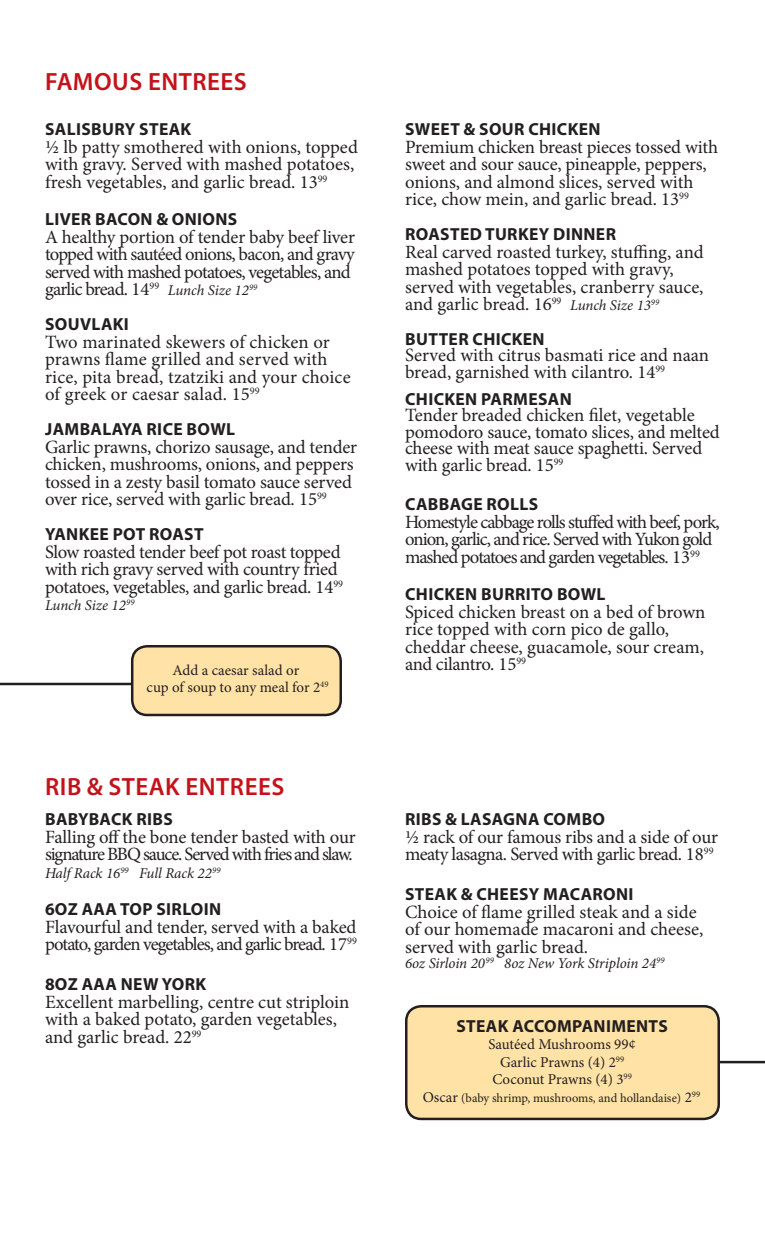
<style>
.page{position:relative;width:765px;height:1260px;background:#fff}
.page>*{position:absolute;margin:0;border:0;box-sizing:border-box;transform-origin:0 0}
.Headers{font:600 25px "Myriad Pro";letter-spacing:.02em;color:#c4121a}
.t1{font:18.75px/17.5px "Minion Pro";letter-spacing:-.01em;color:#231f20}
.t2{font:18.75px/17.5px "Minion Pro";letter-spacing:-.035em;color:#231f20}
.t3{font:18.75px/17.5px "Minion Pro";letter-spacing:.01em;color:#231f20}
.t4{font:18.75px/17.5px "Minion Pro";letter-spacing:-.05em;color:#231f20}
.t5{font:18.75px/17.5px "Minion Pro";letter-spacing:-.04em;color:#231f20}
.t6{font:18.75px/17.5px "Minion Pro";letter-spacing:-.045em;color:#231f20}
.Sub_Head{font:700 17.5px "Myriad Pro";letter-spacing:.02em;color:#231f20}
.t7{font:15px/17.5px "Minion Pro";letter-spacing:-.005em;color:#231f20;text-align:center}
.t8{font:italic 15px "Minion Pro";letter-spacing:-.01em;color:#231f20}
.t9{font:12.5px "Minion Pro";letter-spacing:-.005em;color:#231f20}
.s1{font-style:italic;font-size:15px}
.s2{font-size:15px}
</style>
<div class="page">
<hr style="left:686px;top:1061px;width:79px;height:2px;background:#231f20">
<div style="left:406px;top:1006px;width:313px;height:113px;background:#ffe2a5;border-radius:15px"></div>
<div style="left:405px;top:1005px;width:315px;height:115px;border:2px solid #231f20;border-radius:15px"></div>
<hr style="left:0;top:683px;width:307px;height:2px;background:#231f20">
<div style="left:132px;top:646px;width:209px;height:69px;background:#ffe2a5;border-radius:15px"></div>
<div style="left:131px;top:645px;width:211px;height:71px;border:2px solid #231f20;border-radius:15px"></div>
<p class="Headers" style="left:45px;top:66px;width:203px">FAMOUS ENTREES</p>
<p class="Sub_Head" style="left:45px;top:118px;width:148px">SALISBURY STEAK</p>
<p class="t1" style="left:45px;top:138px;width:314px">½ lb patty smothered with onions, topped with gravy. Served with mashed potatoes, fresh vegetables, and garlic bread. 13<sup>99</sup></p>
<p class="Sub_Head" style="left:45px;top:208px;width:194px">LIVER BACON &amp; ONIONS</p>
<p class="t2" style="left:45px;top:228px;width:312px">A healthy portion of tender baby beef liver topped with sautéed onions, bacon, and gravy served with mashed potatoes, vegetables, and garlic bread. 14<sup>99</sup> <span class="s1">Lunch Size 12</span><sup>99</sup></p>
<p class="Sub_Head" style="left:45px;top:313px;width:85px">SOUVLAKI</p>
<p class="t3" style="left:45px;top:333px;width:307px">Two marinated skewers of chicken or prawns flame grilled and served with rice, pita bread, tzatziki and your choice of greek or caesar salad. 15<sup>99</sup></p>
<p class="Sub_Head" style="left:45px;top:418px;width:192px">JAMBALAYA RICE BOWL</p>
<p class="t1" style="left:45px;top:438px;width:314px">Garlic prawns, chorizo sausage, and tender chicken, mushrooms, onions, and peppers tossed in a zesty basil tomato sauce served over rice, served with garlic bread. 15<sup>99</sup></p>
<p class="Sub_Head" style="left:45px;top:523px;width:160px">YANKEE POT ROAST</p>
<p class="t1" style="left:45px;top:543px;width:300px">Slow roasted tender beef pot roast topped with rich gravy served with country fried potatoes, vegetables, and garlic bread. 14<sup>99</sup></p>
<p class="t8" style="left:45px;top:595px;width:91px">Lunch Size 12<sup>99</sup></p>
<p class="t7" style="left:147px;top:661px;width:184px">Add a caesar salad or<br>cup of soup to any meal for 2<sup>49</sup></p>
<p class="Headers" style="left:45px;top:771px;width:241px">RIB &amp; STEAK ENTREES</p>
<p class="Sub_Head" style="left:45px;top:808px;width:129px">BABYBACK RIBS</p>
<p class="t6" style="left:45px;top:828px;width:312px">Falling off the bone tender basted with our signature BBQ sauce. Served with fries and slaw.</p>
<p class="t8" style="left:45px;top:862px;width:177px">Half Rack 16<sup>99</sup> Full Rack 22<sup>99</sup></p>
<p class="Sub_Head" style="left:45px;top:898px;width:178px">6OZ AAA TOP SIRLOIN</p>
<p class="t5" style="left:45px;top:918px;width:313px">Flavourful and tender, served with a baked potato, garden vegetables, and garlic bread. 17<sup>99</sup></p>
<p class="Sub_Head" style="left:45px;top:973px;width:163px">8OZ AAA NEW YORK</p>
<p class="t1" style="left:45px;top:993px;width:306px">Excellent marbelling, centre cut striploin with a baked potato, garden vegetables, and garlic bread. 22<sup>99</sup></p>
<p class="Sub_Head" style="left:405px;top:118px;width:197px">SWEET &amp; SOUR CHICKEN</p>
<p class="t1" style="left:405px;top:138px;width:315px">Premium chicken breast pieces tossed with sweet and sour sauce, pineapple, peppers, onions, and almond slices, served with rice, chow mein, and garlic bread. 13<sup>99</sup></p>
<p class="Sub_Head" style="left:405px;top:223px;width:212px">ROASTED TURKEY DINNER</p>
<p class="t1" style="left:405px;top:243px;width:300px">Real carved roasted turkey, stuffing, and mashed potatoes topped with gravy, served with vegetables, cranberry sauce, and garlic bread. 16<sup>99</sup> <span class="s1">Lunch Size 13</span><sup>99</sup></p>
<p class="Sub_Head" style="left:405px;top:328px;width:141px">BUTTER CHICKEN</p>
<p class="t1" style="left:405px;top:347px;width:306px;line-height:16.2px">Served with citrus basmati rice and naan bread, garnished with cilantro. 14<sup>99</sup></p>
<p class="Sub_Head" style="left:405px;top:388px;width:168px">CHICKEN PARMESAN</p>
<p class="t1" style="left:405px;top:407px;width:316px;line-height:16.6px">Tender breaded chicken filet, vegetable pomodoro sauce, tomato slices, and melted cheese with meat sauce spaghetti. Served with garlic bread. 15<sup>99</sup></p>
<p class="Sub_Head" style="left:405px;top:493px;width:135px">CABBAGE ROLLS</p>
<p class="t4" style="left:405px;top:513px;width:316px">Homestyle cabbage rolls stuffed with beef, pork, onion, garlic, and rice. Served with Yukon gold mashed potatoes and garden vegetables. 13<sup>99</sup></p>
<p class="Sub_Head" style="left:405px;top:583px;width:202px">CHICKEN BURRITO BOWL</p>
<p class="t1" style="left:405px;top:603px;width:302px">Spiced chicken breast on a bed of brown rice topped with corn pico de gallo, cheddar cheese, guacamole, sour cream, and cilantro. 15<sup>99</sup></p>
<p class="Sub_Head" style="left:405px;top:808px;width:201px">RIBS &amp; LASAGNA COMBO</p>
<p class="t1" style="left:405px;top:828px;width:315px">½ rack of our famous ribs and a side of our meaty lasagna. Served with garlic bread. 18<sup>99</sup></p>
<p class="Sub_Head" style="left:405px;top:883px;width:230px">STEAK &amp; CHEESY MACARONI</p>
<p class="t1" style="left:405px;top:903px;width:300px">Choice of flame grilled steak and a side of our homemade macaroni and cheese, served with garlic bread.</p>
<p class="t8" style="left:405px;top:952px;width:261px">6oz Sirloin 20<sup>99</sup> 8oz New York Striploin 24<sup>99</sup></p>
<p class="Sub_Head" style="left:456px;top:1015px;width:213px">STEAK ACCOMPANIMENTS</p>
<p class="t7" style="left:488px;top:1036px;width:149px">Sautéed Mushrooms 99¢<br>Garlic Prawns (4) 2<sup>99<br></sup>Coconut Prawns (4) 3<sup>99</sup></p>
<p class="t9" style="left:423px;top:1089px;width:279px"><span class="s2">Oscar</span> (baby shrimp, mushrooms, and hollandaise) <span class="s2">2</span><sup>99</sup></p>
</div>
